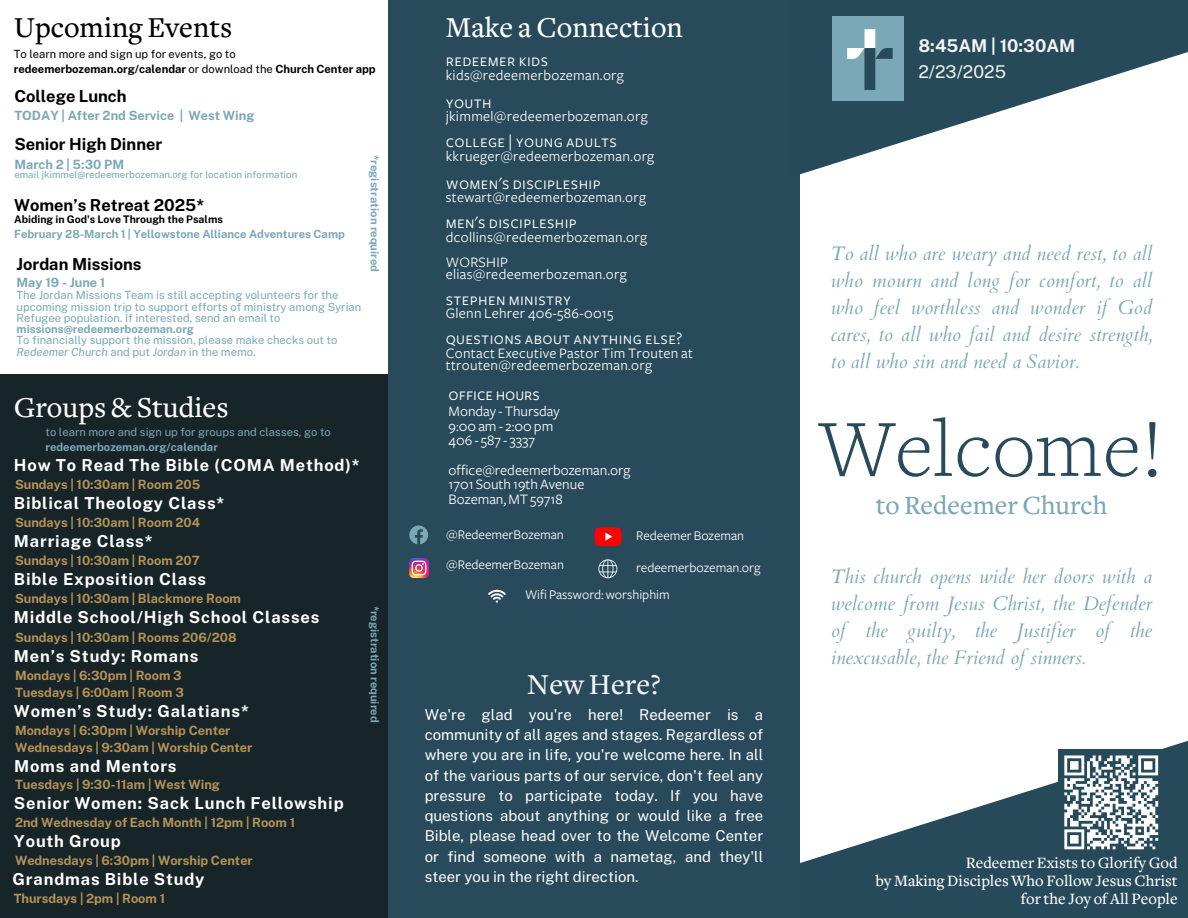
<style>
.page{position:relative;width:1188px;height:918px;background:#fff}
.page>*{position:absolute;margin:0;border:0;box-sizing:border-box;transform-origin:0 0}
.t1{font:300 84.15px "Freight Text Pro";color:#284a5a}
.t2{font:500 30px "Freight Text";color:#fff}
.t3{font:500 30px "Freight Text";color:#000}
.t4{font:500 30px "Freight Text";color:#f4f4f4}
.t5{font:500 27.3px "Freight Text";color:#7aa8b7}
.t6{font:italic 19.5px/27px "Cardo";color:#7aa8b7;text-align:justify}
.t7{font:18px "Freight Sans Book SC";letter-spacing:.02em;color:#fff}
.t8{font:18px "Freight Sans Book SC";color:#fff}
.t9{font:700 17.7px "Public Sans";color:#f4f4f4}
.t10{font:17.7px "Public Sans";color:#f4f4f4}
.t11{font:700 16.5px "Public Sans";letter-spacing:.05em;color:#fff}
.t12{font:500 16.5px/18px "Freight Text";color:#fff;text-align:right}
.t13{font:700 16.5px "Public Sans";color:#000}
.t14{font:15px/20.2px "Public Sans";color:#fff;text-align:justify}
.t15{font:15px/12.3px "Freight Sans";letter-spacing:.02em;color:#fff}
.t16{font:15px "Freight Sans";color:#fff}
.t17{font:13.8px "Freight Sans";color:#fff}
.t18{font:700 12.75px "Public Sans";color:#b59357}
.t19{font:700 12.75px "Public Sans";color:#7aa8b7}
.t20{font:11.25px/11.2px "Public Sans";color:#7aa8b7}
.t21{font:700 11.25px "Public Sans";color:#7aa8b7}
.t22{font:11.25px/15px "Public Sans";color:#000}
.t23{font:700 10.5px "Public Sans";color:#000}
.t24{font:9.75px "Public Sans";color:#7aa8b7}
.s1{font-weight:700}
.s2{font-style:italic}
</style>
<div class="page">
<svg style="left:800px;top:741px;width:388px;height:177px;fill:#274a5a"></svg>
<div style="left:0;top:375px;width:420px;height:543px;background:#172428"></div>
<div style="left:388px;top:0;width:412px;height:918px;background:#284a5a"></div>
<svg style="left:800px;top:0;width:388px;height:175px;fill:#274a5a"></svg>
<div style="left:832px;top:16px;width:72px;height:84px;background:#7aa8b7"></div>
<svg style="left:847px;top:29px;width:46px;height:61px"></svg>
<div style="left:1059px;top:750px;width:105px;height:105px;background:#274a5a"></div>
<svg style="left:1064px;top:755px;width:95px;height:95px"></svg>
<svg style="left:409px;top:526px;width:19px;height:18px"></svg>
<img style="left:409px;top:558px;width:19px;height:19px">
<svg style="left:595px;top:527px;width:27px;height:19px"></svg>
<svg style="left:598px;top:559px;width:19px;height:19px"></svg>
<svg style="left:488px;top:590px;width:18px;height:13px"></svg>
<p class="t3" style="left:14px;top:16px;width:220px">Upcoming Events</p>
<p class="t22" style="left:14px;top:46px;width:364px">To learn more and sign up for events, go to <span class="s1">redeemerbozeman.org/calendar</span> or download the <span class="s1">Church Center app</span></p>
<h6 class="t13" style="left:14px;top:86px;width:114px">College Lunch</h6>
<p class="t19" style="left:14px;top:108px;width:242px">TODAY | After 2nd Service | West Wing</p>
<p class="t13" style="left:14px;top:135px;width:149px">Senior High Dinner</p>
<h6 class="t19" style="left:14px;top:157px;width:111px">March 2 | 5:30 PM</h6>
<p class="t24" style="left:14px;top:169px;width:284px">email jkimmel@redeemerbozeman.org for location information</p>
<p class="t13" style="left:14px;top:195px;width:192px">Women’s Retreat 2025*</p>
<h6 class="t23" style="left:14px;top:213px;width:210px">Abiding in God's Love Through the Psalms</h6>
<p class="t21" style="left:14px;top:227px;width:332px">February 28-March 1 | Yellowstone Alliance Adventures Camp</p>
<h6 class="t13" style="left:17px;top:254px;width:126px">Jordan Missions</h6>
<p class="t19" style="left:17px;top:275px;width:90px">May 19 - June 1</p>
<h6 class="t20" style="left:17px;top:290px;width:346px">The Jordan Missions Team is still accepting volunteers for the upcoming mission trip to support efforts of ministry among Syrian Refugee population. If interested, send an email to <span class="s1">missions@redeemerbozeman.org</span></h6>
<p class="t20" style="left:17px;top:335px;width:322px">To financially support the mission, please make checks out to<br><span class="s2">Redeemer Church</span> and put <span class="s2">Jordan</span> in the memo.</p>
<p class="t21" style="left:382px;top:155px;width:118px;rotate:90deg">*registration required</p>
<p class="t2" style="left:14px;top:396px;width:216px">Groups &amp; Studies</p>
<p class="t20" style="left:46px;top:425px;width:287px;line-height:15px">to learn more and sign up for groups and classes, go to <span class="s1">redeemerbozeman.org/calendar</span></p>
<p class="t11" style="left:14px;top:455px;width:347px">How To Read The Bible (COMA Method)*</p>
<p class="t18" style="left:15px;top:477px;width:187px">Sundays | 10:30am | Room 205</p>
<p class="t11" style="left:14px;top:493px;width:212px">Biblical Theology Class*</p>
<p class="t18" style="left:15px;top:515px;width:187px">Sundays | 10:30am | Room 204</p>
<h2 class="t11" style="left:14px;top:531px;width:140px">Marriage Class*</h2>
<p class="t18" style="left:15px;top:553px;width:186px">Sundays | 10:30am | Room 207</p>
<h6 class="t11" style="left:14px;top:570px;width:194px">Bible Exposition Class</h6>
<p class="t18" style="left:15px;top:591px;width:228px">Sundays | 10:30am | Blackmore Room</p>
<p class="t11" style="left:14px;top:608px;width:307px">Middle School/High School Classes</p>
<h5 class="t18" style="left:15px;top:629px;width:223px">Sundays | 10:30am | Rooms 206/208</h5>
<p class="t11" style="left:14px;top:646px;width:186px">Men’s Study: Romans</p>
<h6 class="t18" style="left:15px;top:668px;width:168px">Mondays | 6:30pm | Room 3</h6>
<p class="t18" style="left:15px;top:685px;width:170px">Tuesdays | 6:00am | Room 3</p>
<h6 class="t11" style="left:14px;top:701px;width:236px">Women’s Study: Galatians*</h6>
<p class="t18" style="left:15px;top:723px;width:217px">Mondays | 6:30pm | Worship Center</p>
<h6 class="t18" style="left:15px;top:740px;width:239px">Wednesdays | 9:30am | Worship Center</h6>
<p class="t11" style="left:14px;top:756px;width:164px">Moms and Mentors</p>
<p class="t18" style="left:15px;top:777px;width:206px">Tuesdays | 9:30-11am | West Wing</p>
<h6 class="t11" style="left:14px;top:793px;width:331px">Senior Women: Sack Lunch Fellowship</h6>
<p class="t18" style="left:15px;top:815px;width:282px">2nd Wednesday of Each Month | 12pm | Room 1</p>
<h6 class="t11" style="left:14px;top:831px;width:108px">Youth Group</h6>
<p class="t18" style="left:15px;top:853px;width:239px">Wednesdays | 6:30pm | Worship Center</p>
<p class="t11" style="left:13px;top:870px;width:193px">Grandmas Bible Study</p>
<p class="t18" style="left:14px;top:891px;width:153px">Thursdays | 2pm | Room 1</p>
<p class="t21" style="left:382px;top:606px;width:118px;rotate:90deg">*registration required</p>
<p class="t2" style="left:446px;top:16px;width:239px">Make a Connection</p>
<p class="t7" style="left:446px;top:52px;width:104px">redeemer kids</p>
<p class="t15" style="left:446px;top:69px;width:180px">kids@redeemerbozeman.org</p>
<p class="t7" style="left:446px;top:94px;width:47px">youth</p>
<p class="t15" style="left:446px;top:111px;width:204px">jkimmel@redeemerbozeman.org</p>
<p class="t7" style="left:446px;top:133px;width:173px">college | young adults</p>
<p class="t15" style="left:446px;top:150px;width:210px">kkrueger@redeemerbozeman.org</p>
<p class="t7" style="left:446px;top:175px;width:156px">women's discipleship</p>
<p class="t15" style="left:446px;top:192px;width:202px">stewart@redeemerbozeman.org</p>
<p class="t7" style="left:446px;top:214px;width:133px">men's discipleship</p>
<p class="t15" style="left:446px;top:231px;width:203px">dcollins@redeemerbozeman.org</p>
<p class="t15" style="left:446px;top:256px;width:64px">WORSHIP</p>
<p class="t15" style="left:446px;top:268px;width:182px">elias@redeemerbozeman.org</p>
<p class="t7" style="left:446px;top:290px;width:127px">stephen ministry</p>
<h2 class="t15" style="left:446px;top:308px;width:169px">Glenn Lehrer 406-586-0015</h2>
<p class="t7" style="left:446px;top:330px;width:238px">questions about anything else?</p>
<p class="t15" style="left:446px;top:347px;width:249px">Contact Executive Pastor Tim Trouten at ttrouten@redeemerbozeman.org</p>
<h3 class="t8" style="left:449px;top:386px;width:93px">office hours</h3>
<h4 class="t16" style="left:449px;top:404px;width:113px">Monday - Thursday</h4>
<h2 class="t16" style="left:449px;top:419px;width:106px">9:00am- 2:00pm</h2>
<p class="t16" style="left:449px;top:433px;width:88px">406 - 587 - 3337</p>
<h6 class="t16" style="left:449px;top:463px;width:183px">office@redeemerbozeman.org</h6>
<p class="t16" style="left:449px;top:477px;width:137px">1701 South 19thAvenue</p>
<p class="t16" style="left:449px;top:492px;width:116px">Bozeman,MT 59718</p>
<p class="t17" style="left:446px;top:528px;width:119px">@RedeemerBozeman</p>
<p class="t17" style="left:636px;top:529px;width:110px">Redeemer Bozeman</p>
<p class="t17" style="left:446px;top:558px;width:119px">@RedeemerBozeman</p>
<p class="t17" style="left:636px;top:561px;width:126px">redeemerbozeman.org</p>
<p class="t17" style="left:525px;top:588px;width:146px">Wifi Password:worshiphim</p>
<h6 class="t4" style="left:527px;top:673px;width:136px">New Here?</h6>
<p class="t14" style="left:425px;top:704px;width:340px">We're glad you're here! Redeemer is a community of all ages and stages. Regardless of where you are in life, you're welcome here. In all of the various parts of our service, don't feel any pressure to participate today. If you have questions about anything or would like a free Bible, please head over to the Welcome Center or find someone with a nametag, and they'll steer you in the right direction.</p>
<p class="t9" style="left:918px;top:35px;width:158px">8:45AM | 10:30AM</p>
<p class="t10" style="left:918px;top:61px;width:89px">2/23/2025</p>
<p class="t6" style="left:831px;top:240px;width:323px">To all who are weary and need rest, to all who mourn and long for comfort, to all who feel worthless and wonder if God cares, to all who fail and desire strength, to all who sin and need a Savior.</p>
<p class="t1" style="left:819px;top:415px;width:346px">Welcome!</p>
<h2 class="t5" style="left:876px;top:495px;width:233px">to Redeemer Church</h2>
<p class="t6" style="left:831px;top:563px;width:323px">This church opens wide her doors with a welcome from Jesus Christ, the Defender of the guilty, the Justifier of the inexcusable, the Friend of sinners.</p>
<p class="t12" style="left:875px;top:855px;width:304px">Redeemer Exists to Glorify God<br>by Making Disciples Who Follow Jesus Christ for the Joy of All People</p>
</div>
